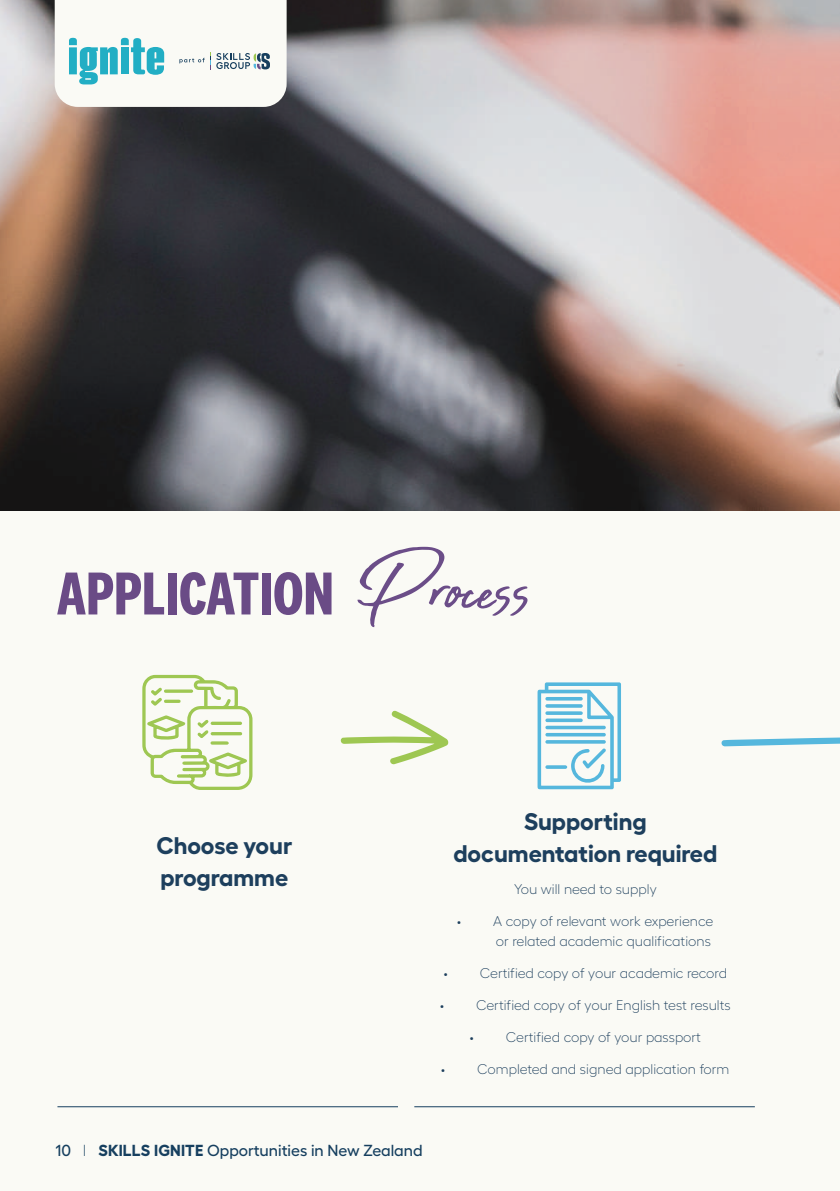
<style>
.page{position:relative;width:840px;height:1191px;background:#fff}
.page>*{position:absolute;margin:0;border:0;box-sizing:border-box;transform-origin:0 0}
.t1{font:700 62.8px "National 2 Condensed";color:#6a4b86}
.t2{font:700 24px/32px "Hellix";color:#1d3f5d}
.t3{font:500 16px "Hellix";color:#163f5f}
.t4{font:300 14px/20px "Hellix";color:#1d3f5d;text-align:right}
.s1{font-family:"Abuget";font-weight:400;font-size:98px;color:#6b4d88}
.s2{font-weight:300}
.s3{font-weight:700}
</style>
<div class="page">
<div style="left:0;top:0;width:839px;height:1191px;background:#fafaf5"></div>
<svg style="left:142px;top:674px;width:111px;height:116px"></svg>
<svg style="left:537px;top:682px;width:83px;height:107px"></svg>
<hr style="left:57px;top:1106px;width:341px;height:1px;background:#163f5f">
<hr style="left:414px;top:1106px;width:340px;height:1px;background:#163f5f">
<img style="left:0;top:0;width:839px;height:510px">
<svg style="left:340px;top:710px;width:108px;height:55px"></svg>
<svg style="left:721px;top:737px;width:118px;height:10px"></svg>
<svg style="left:55px;top:0;width:231px;height:107px"></svg>
<h1 class="t1" style="left:57px;top:558px;width:476px">APPLICATION <span class="s1">Process</span></h1>
<h2 class="t2" style="left:156px;top:826px;width:137px">Choose your programme</h2>
<h2 class="t2" style="left:453px;top:802px;width:265px;text-align:center">Supporting documentation required</h2>
<p class="t4" style="left:514px;top:877px;width:144px">You will need to supply</p>
<p class="t4" style="left:457px;top:909px;width:258px">• A copy of relevant work experience or related academic qualifications</p>
<p class="t4" style="left:443px;top:961px;width:285px">• Certified copy of your academic record</p>
<p class="t4" style="left:440px;top:993px;width:292px">• Certified copy of your English test results</p>
<p class="t4" style="left:469px;top:1025px;width:232px">• Certified copy of your passport</p>
<p class="t4" style="left:441px;top:1057px;width:289px">• Completed and signed application form</p>
<p class="t3" style="left:55px;top:1137px;width:368px">10 <span class="s2">I</span> <span class="s3">SKILLS IGNITE</span> Opportunities in New Zealand</p>
</div>
